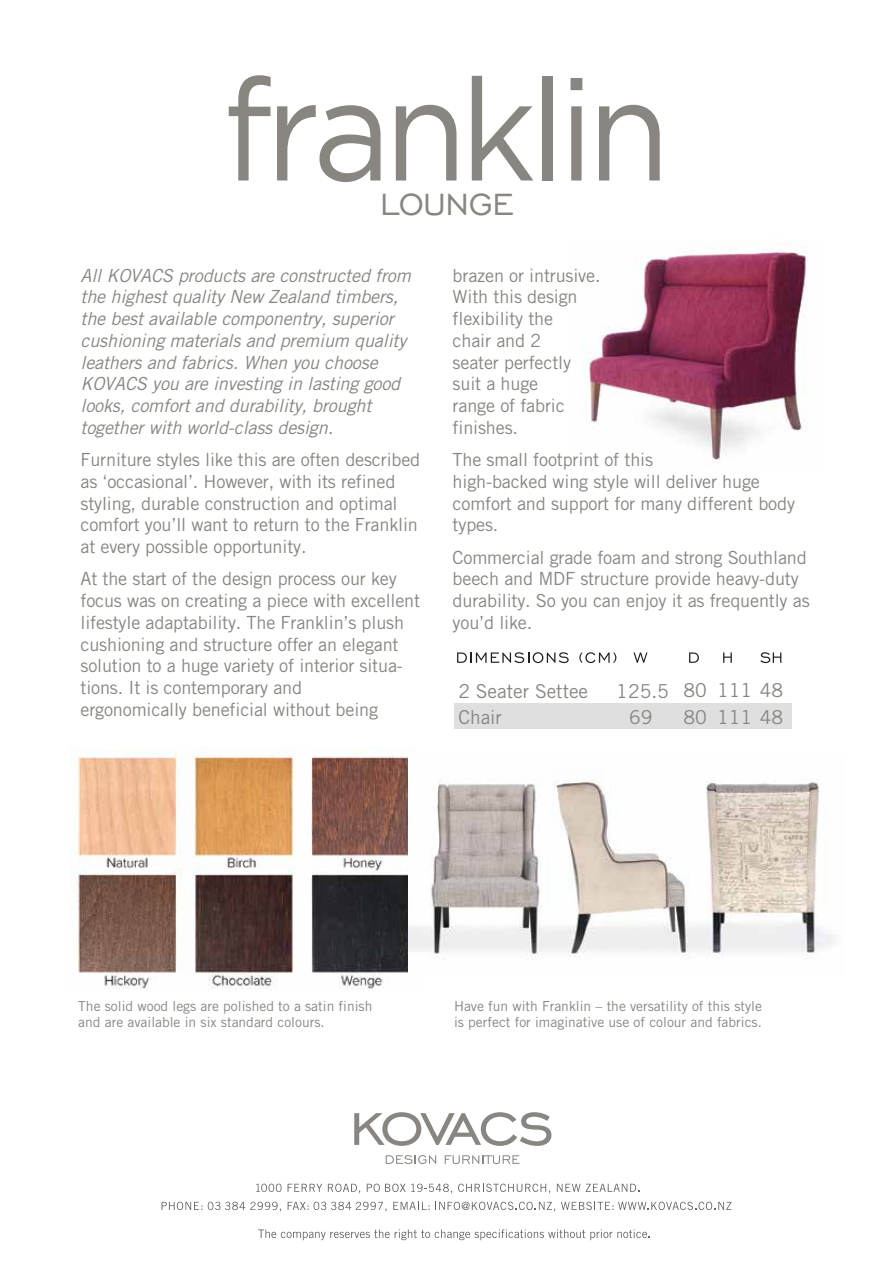
<style>
.page{position:relative;width:893px;height:1263px;background:#fff}
.page>*{position:absolute;margin:0;border:0;box-sizing:border-box;transform-origin:0 0}
.t1{font:143.4px "Gotham";letter-spacing:-.05em;color:#898681;scale:.94 1}
.t2{font:39.45px "Engravers Gothic BT";letter-spacing:-.02em;color:#898681}
.t3{font:19.2px "Trade Gothic";color:#898681}
.t4{font:18.15px/21.8px "Trade Gothic";letter-spacing:-.01em;color:#898681}
.t5{font:italic 18.15px/21.8px "Trade Gothic";letter-spacing:-.01em;color:#898681}
.t6{font:13.8px/16.6px "Trade Gothic";color:#898681}
</style>
<div class="page">
<img style="left:583px;top:248px;width:224px;height:215px">
<svg style="left:354px;top:1112px;width:197px;height:34px"></svg>
<svg style="left:386px;top:1155px;width:50px;height:9px"></svg>
<svg style="left:445px;top:1155px;width:75px;height:9px"></svg>
<svg style="left:256px;top:1183px;width:26px;height:9px"></svg>
<svg style="left:288px;top:1184px;width:34px;height:8px"></svg>
<svg style="left:328px;top:1183px;width:32px;height:10px"></svg>
<svg style="left:367px;top:1183px;width:85px;height:10px"></svg>
<svg style="left:458px;top:1183px;width:92px;height:10px"></svg>
<svg style="left:557px;top:1184px;width:82px;height:8px"></svg>
<svg style="left:162px;top:1202px;width:40px;height:8px"></svg>
<svg style="left:208px;top:1202px;width:73px;height:9px"></svg>
<svg style="left:288px;top:1202px;width:99px;height:9px"></svg>
<svg style="left:393px;top:1202px;width:162px;height:9px"></svg>
<svg style="left:561px;top:1202px;width:170px;height:8px"></svg>
<svg style="left:258px;top:1229px;width:392px;height:11px"></svg>
<div style="left:454px;top:703px;width:337px;height:25px;background:#e0dfdf"></div>
<svg style="left:457px;top:652px;width:112px;height:11px"></svg>
<svg style="left:579px;top:652px;width:37px;height:11px"></svg>
<svg style="left:633px;top:652px;width:14px;height:11px"></svg>
<svg style="left:689px;top:652px;width:10px;height:11px"></svg>
<svg style="left:723px;top:652px;width:9px;height:11px"></svg>
<svg style="left:760px;top:652px;width:21px;height:11px"></svg>
<img style="left:70px;top:749px;width:339px;height:241px">
<img style="left:409px;top:779px;width:425px;height:181px">
<h1 class="t1" style="left:223px;top:50px;width:477px">franklin</h1>
<h2 class="t2" style="left:380px;top:182px;width:135px">LOUNGE</h2>
<p class="t5" style="left:81px;top:264px;width:332px">All KOVACS products are constructed from the highest quality New Zealand timbers, the best available componentry, superior cushioning materials and premium quality leathers and fabrics. When you choose KOVACS you are investing in lasting good looks, comfort and durability, brought together with world-class design.</p>
<p class="t4" style="left:81px;top:449px;width:341px">Furniture styles like this are often described as ‘occasional’. However, with its refined styling, durable construction and optimal comfort you’ll want to return to the Franklin at every possible opportunity.</p>
<p class="t4" style="left:81px;top:568px;width:341px">At the start of the design process our key focus was on creating a piece with excellent lifestyle adaptability. The Franklin’s plush cushioning and structure offer an elegant solution to a huge variety of interior situa&shy;tions. It is contemporary and<br>ergonomically beneficial without being</p>
<p class="t4" style="left:453px;top:264px;width:149px">brazen or intrusive.<br>With this design flexibility the<br>chair and 2<br>seater perfectly suit a huge<br>range of fabric finishes.</p>
<p class="t4" style="left:453px;top:449px;width:344px">The small footprint of this<br>high-backed wing style will deliver huge comfort and support for many different body types.</p>
<p class="t4" style="left:453px;top:546px;width:359px">Commercial grade foam and strong Southland beech and MDF structure provide heavy-duty durability. So you can enjoy it as frequently as you’d like.</p>
<p class="t3" style="left:458px;top:679px;width:131px">2 Seater Settee</p>
<p class="t3" style="left:616px;top:679px;width:168px">125.5 80 111 48</p>
<p class="t3" style="left:458px;top:706px;width:45px">Chair</p>
<p class="t3" style="left:629px;top:706px;width:25px">69</p>
<p class="t3" style="left:683px;top:706px;width:101px">80 111 48</p>
<p class="t6" style="left:78px;top:997px;width:296px">The solid wood legs are polished to a satin finish and are available in six standard colours.</p>
<p class="t6" style="left:454px;top:997px;width:309px">Have fun with Franklin – the versatility of this style is perfect for imaginative use of colour and fabrics.</p>
</div>
